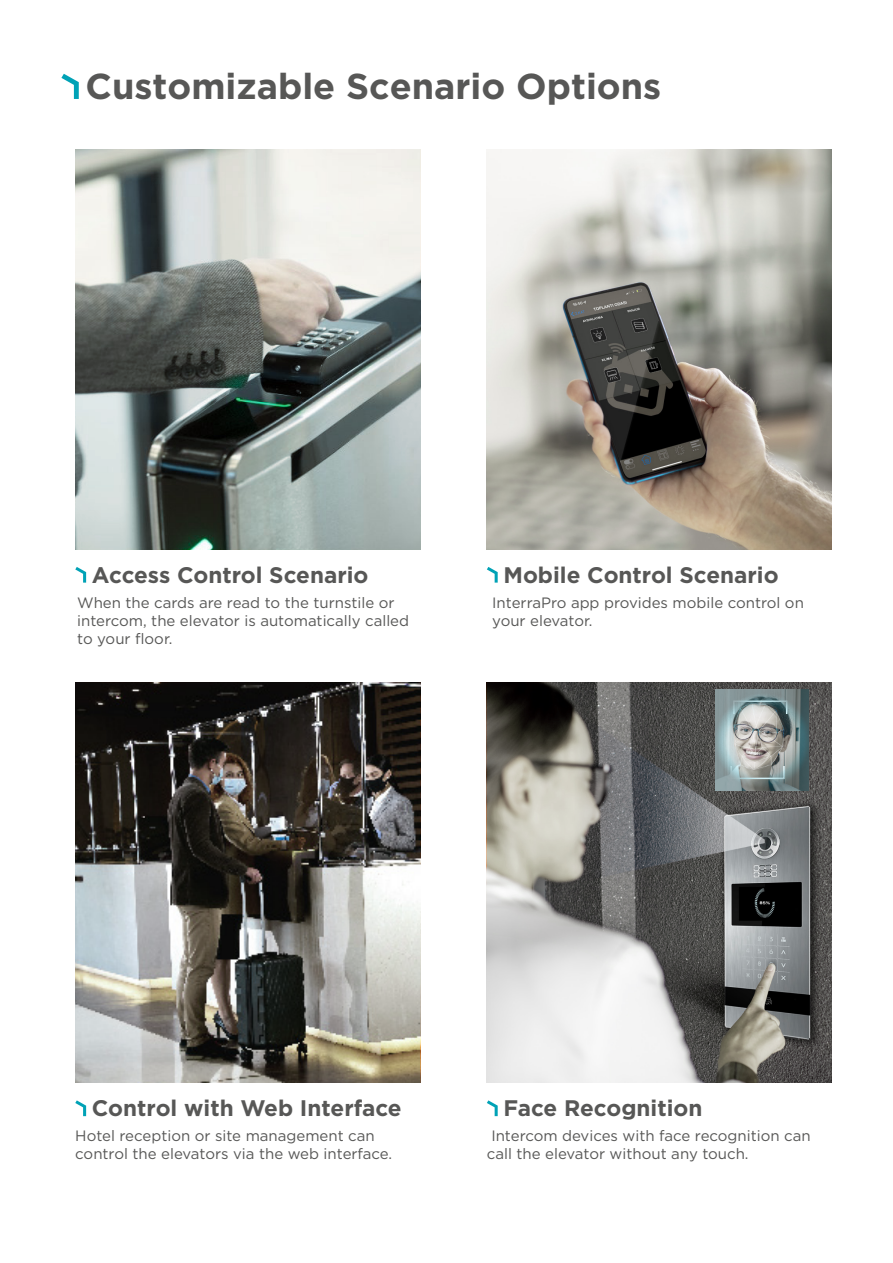
<style>
.page{position:relative;width:893px;height:1263px;background:#fff}
.page>*{position:absolute;margin:0;border:0;box-sizing:border-box;transform-origin:0 0}
.t1{font:700 36px "Gotham";color:#575756}
.t2{font:700 22.5px "Gotham";color:#575756}
.t3{font:15px/18px "Gotham";color:#575756}
</style>
<div class="page">
<svg style="left:61px;top:74px;width:18px;height:25px"></svg>
<svg style="left:487px;top:567px;width:11px;height:16px"></svg>
<svg style="left:487px;top:149px;width:344px;height:400px;background:#a8a49c"></svg>
<svg style="left:75px;top:1100px;width:11px;height:16px"></svg>
<img style="left:75px;top:683px;width:345px;height:400px">
<svg style="left:75px;top:567px;width:11px;height:16px"></svg>
<svg style="left:75px;top:149px;width:345px;height:400px;background:#949a97"></svg>
<svg style="left:487px;top:1100px;width:11px;height:16px"></svg>
<svg style="left:487px;top:683px;width:344px;height:400px;background:#878886"></svg>
<h1 class="t1" style="left:85px;top:62px;width:577px">Customizable Scenario Options</h1>
<h2 class="t2" style="left:92px;top:560px;width:278px">Access Control Scenario</h2>
<p class="t3" style="left:77px;top:593px;width:333px">When the cards are read to the turnstile or intercom, the elevator is automatically called to your floor.</p>
<h2 class="t2" style="left:503px;top:560px;width:277px">Mobile Control Scenario</h2>
<p class="t3" style="left:492px;top:593px;width:313px">InterraPro app provides mobile control on your elevator.</p>
<h2 class="t2" style="left:92px;top:1093px;width:311px">Control with Web Interface</h2>
<p class="t3" style="left:75px;top:1126px;width:318px">Hotel reception or site management can control the elevators via the web interface.</p>
<h2 class="t2" style="left:503px;top:1093px;width:200px">Face Recognition</h2>
<p class="t3" style="left:487px;top:1126px;width:325px;text-indent:4px">Intercom devices with face recognition can call the elevator without any touch.</p>
</div>
